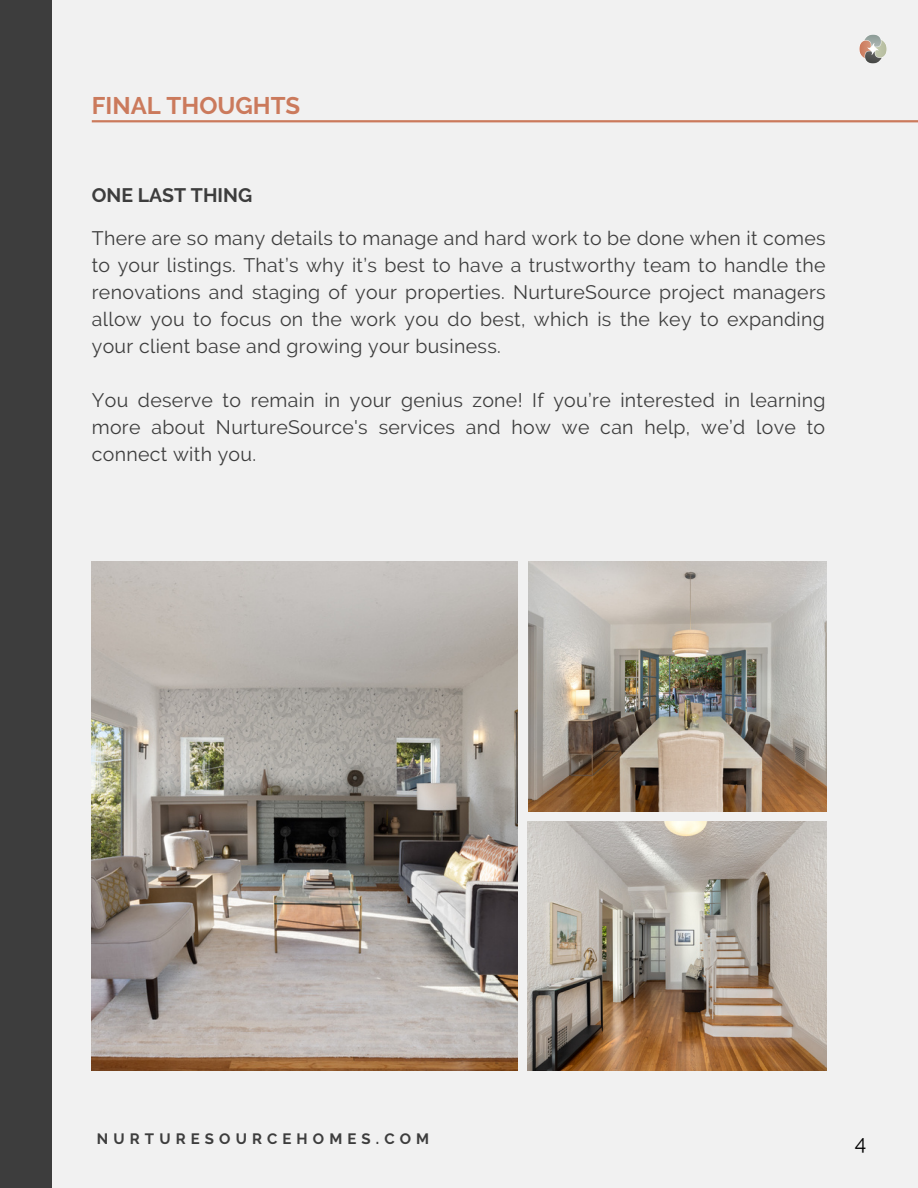
<style>
.page{position:relative;width:918px;height:1188px;background:#f1f1f1}
.page>*{position:absolute;margin:0;border:0;box-sizing:border-box;transform-origin:0 0}
.t1{font:700 24px "Raleway";color:#cb7a5c}
.t2{font:21px "Raleway";color:#000}
.t3{font:19.5px/27px "Raleway";letter-spacing:.015em;color:#3d3d3d;text-align:justify}
.t4{font:700 19.5px "Raleway";color:#3d3d3d}
.t5{font:700 15px "Raleway";letter-spacing:.34em;color:#3d3d3d}
</style>
<div class="page">
<div style="left:0;top:0;width:52px;height:1188px;background:#3d3d3d"></div>
<img style="left:859px;top:34px;width:28px;height:30px">
<hr style="left:92px;top:120px;width:826px;height:2px;background:#cb7a5c">
<img style="left:92px;top:561px;width:425px;height:510px">
<img style="left:528px;top:561px;width:299px;height:251px">
<img style="left:528px;top:821px;width:298px;height:250px">
<p class="t1" style="left:92px;top:92px;width:210px">FINAL THOUGHTS</p>
<p class="t4" style="left:92px;top:184px;width:162px">ONE LAST THING</p>
<p class="t3" style="left:92px;top:224px;width:735px">There are so many details to manage and hard work to be done when it comes to your listings. That’s why it’s best to have a trustworthy team to handle the renovations and staging of your properties. NurtureSource project managers allow you to focus on the work you do best, which is the key to expanding your client base and growing your business.</p>
<p class="t3" style="left:92px;top:386px;width:735px">You deserve to remain in your genius zone! If you’re interested in learning more about NurtureSource's services and how we can help, we’d love to connect with you.</p>
<p class="t5" style="left:97px;top:1130px;width:334px">NURTURESOURCEHOMES.COM</p>
<p class="t2" style="left:855px;top:1130px;width:13px">4</p>
</div>
